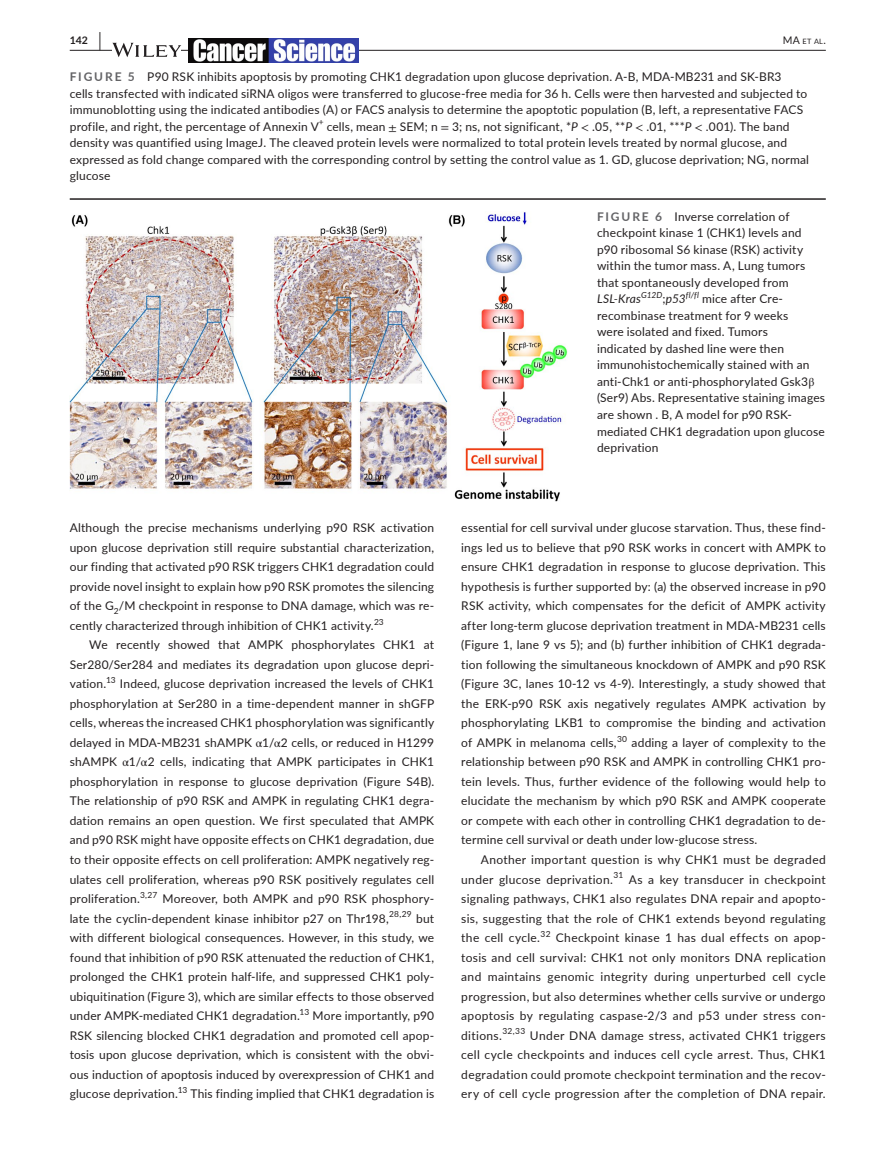
<style>
.page{position:relative;width:893px;height:1174px;background:#fff}
.page>*{position:absolute;margin:0;border:0;box-sizing:border-box;transform-origin:0 0}
.t1{font:12px/19.5px "Lato";letter-spacing:.015em;color:#231f20;text-align:justify}
.t2{font:italic 12px "Lato";letter-spacing:.01em;color:#231f20}
.t3{font:700 10.5px "Lato";color:#231f20}
.t4{font:italic 8.4px "Lato";letter-spacing:.005em;color:#231f20}
.t5{font:8.4px "Lato";color:#231f20}
.t6{font:7.35px "Lato";color:#231f20}
.s1{font-size:19.5px}
.s2{font-size:10.5px}
.s3{font-weight:700;color:#636366}
.s4{font-family:"STIX"}
.s5{font-style:italic}
.s6{font-style:normal}
</style>
<div class="page">
<hr style="left:70px;top:50px;width:756px;height:1px;background:#231f20">
<svg style="left:112px;top:43px;width:69px;height:14px"></svg>
<img style="left:189px;top:38px;width:170px;height:24px">
<hr style="left:70px;top:198px;width:756px;height:2px;background:#231f20">
<img style="left:70px;top:212px;width:497px;height:290px">
<p class="t3" style="left:70px;top:33px;width:33px">142 <span class="s1">|</span></p>
<p class="t6" style="left:783px;top:36px;width:45px"><span class="s2">MA</span> et al<span class="s2">.</span></p>
<p class="t1" style="left:70px;top:68px;width:741px;line-height:16.5px;text-align:left"><span class="s3">FIGURE 5</span> P90 RSK inhibits apoptosis by promoting CHK1 degradation upon glucose deprivation. A-B, MDA-MB231 and SK-BR3<br>cells transfected with indicated siRNA oligos were transferred to glucose-free media for 36 h. Cells were then harvested and subjected to immunoblotting using the indicated antibodies (A) or FACS analysis to determine the apoptotic population (B, left, a representative FACS profile, and right, the percentage of Annexin V<sup>+</sup> cells, mean <span class="s4">±</span> SEM; n <span class="s4">=</span> 3; ns, not significant, *<span class="s5">P</span> <span class="s4">&lt;</span> .05, **<span class="s5">P</span> <span class="s4">&lt;</span> .01, ***<span class="s5">P</span> <span class="s4">&lt;</span> .001). The band density was quantified using ImageJ. The cleaved protein levels were normalized to total protein levels treated by normal glucose, and expressed as fold change compared with the corresponding control by setting the control value as 1. GD, glucose deprivation; NG, normal glucose</p>
<p class="t1" style="left:597px;top:208px;width:210px;line-height:16.5px;text-align:left"><span class="s3">FIGURE 6</span> Inverse correlation of checkpoint kinase 1 (CHK1) levels and p90 ribosomal S6 kinase (RSK) activity within the tumor mass. A, Lung tumors that spontaneously developed from</p>
<p class="t2" style="left:597px;top:290px;width:45px">LSL-Kras</p>
<p class="t4" style="left:641px;top:289px;width:23px">G12D</p>
<p class="t2" style="left:662px;top:290px;width:25px"><span class="s6">;</span>p53</p>
<p class="t4" style="left:686px;top:289px;width:15px">fl/fl</p>
<p class="t1" style="left:597px;top:290px;width:230px;line-height:16.5px;text-align:left;text-indent:105px">mice after Cre&shy;recombinase treatment for 9 weeks<br>were isolated and fixed. Tumors<br>indicated by dashed line were then immunohistochemically stained with an anti-Chk1 or anti-phosphorylated Gsk3<span class="s4">β </span>(Ser9) Abs. Representative staining images are shown . B, A model for p90 RSK&shy;mediated CHK1 degradation upon glucose deprivation</p>
<p class="t1" style="left:70px;top:518px;width:366px">Although the precise mechanisms underlying p90 RSK activation upon glucose deprivation still require substantial characterization, our finding that activated p90 RSK triggers CHK1 degradation could provide novel insight to explain how p90 RSK promotes the silencing of the G<sub>2</sub>/M checkpoint in response to DNA damage, which was re&shy;cently characterized through inhibition of CHK1 activity.</p>
<p class="t5" style="left:374px;top:615px;width:11px">23</p>
<p class="t1" style="left:70px;top:635px;width:366px;text-indent:20px">We recently showed that AMPK phosphorylates CHK1 at Ser280/Ser284 and mediates its degradation upon glucose depri&shy;vation.</p>
<p class="t5" style="left:106px;top:674px;width:11px">13</p>
<p class="t1" style="left:70px;top:674px;width:366px;text-indent:50px">Indeed, glucose deprivation increased the levels of CHK1 phosphorylation at Ser280 in a time-dependent manner in shGFP cells, whereas the increased CHK1 phosphorylation was significantly delayed in MDA-MB231 shAMPK <span class="s4">α</span>1/<span class="s4">α</span>2 cells, or reduced in H1299 shAMPK <span class="s4">α</span>1/<span class="s4">α</span>2 cells, indicating that AMPK participates in CHK1 phosphorylation in response to glucose deprivation (Figure S4B).<br>The relationship of p90 RSK and AMPK in regulating CHK1 degra&shy;dation remains an open question. We first speculated that AMPK and p90 RSK might have opposite effects on CHK1 degradation, due to their opposite effects on cell proliferation: AMPK negatively reg&shy;ulates cell proliferation, whereas p90 RSK positively regulates cell proliferation.<sup>3,27</sup> Moreover, both AMPK and p90 RSK phosphory&shy;late the cyclin-dependent kinase inhibitor p27 on Thr198,<sup>28,29</sup> but with different biological consequences. However, in this study, we found that inhibition of p90 RSK attenuated the reduction of CHK1, prolonged the CHK1 protein half-life, and suppressed CHK1 poly&shy;ubiquitination (Figure 3), which are similar effects to those observed under AMPK-mediated CHK1 degradation.<sup>13</sup> More importantly, p90<br>RSK silencing blocked CHK1 degradation and promoted cell apop&shy;tosis upon glucose deprivation, which is consistent with the obvi&shy;ous induction of apoptosis induced by overexpression of CHK1 and glucose deprivation.<sup>13</sup> This finding implied that CHK1 degradation is</p>
<p class="t1" style="left:461px;top:518px;width:366px">essential for cell survival under glucose starvation. Thus, these find&shy;ings led us to believe that p90 RSK works in concert with AMPK to ensure CHK1 degradation in response to glucose deprivation. This hypothesis is further supported by: (a) the observed increase in p90<br>RSK activity, which compensates for the deficit of AMPK activity after long-term glucose deprivation treatment in MDA-MB231 cells (Figure 1, lane 9 vs 5); and (b) further inhibition of CHK1 degrada&shy;tion following the simultaneous knockdown of AMPK and p90 RSK (Figure 3C, lanes 10-12 vs 4-9). Interestingly, a study showed that the ERK-p90 RSK axis negatively regulates AMPK activation by phosphorylating LKB1 to compromise the binding and activation of AMPK in melanoma cells,</p>
<p class="t5" style="left:617px;top:732px;width:12px">30</p>
<p class="t1" style="left:461px;top:732px;width:366px;text-indent:170px">adding a layer of complexity to the relationship between p90 RSK and AMPK in controlling CHK1 pro&shy;tein levels. Thus, further evidence of the following would help to elucidate the mechanism by which p90 RSK and AMPK cooperate or compete with each other in controlling CHK1 degradation to de&shy;termine cell survival or death under low-glucose stress.</p>
<p class="t1" style="left:461px;top:849px;width:366px;text-indent:20px">Another important question is why CHK1 must be degraded under glucose deprivation.<sup>31</sup> As a key transducer in checkpoint signaling pathways, CHK1 also regulates DNA repair and apopto&shy;sis, suggesting that the role of CHK1 extends beyond regulating the cell cycle.<sup>32</sup> Checkpoint kinase 1 has dual effects on apop&shy;tosis and cell survival: CHK1 not only monitors DNA replication and maintains genomic integrity during unperturbed cell cycle progression, but also determines whether cells survive or undergo apoptosis by regulating caspase-2/3 and p53 under stress con&shy;ditions.<sup>32,33</sup> Under DNA damage stress, activated CHK1 triggers cell cycle checkpoints and induces cell cycle arrest. Thus, CHK1 degradation could promote checkpoint termination and the recov&shy;ery of cell cycle progression after the completion of DNA repair.</p>
</div>
